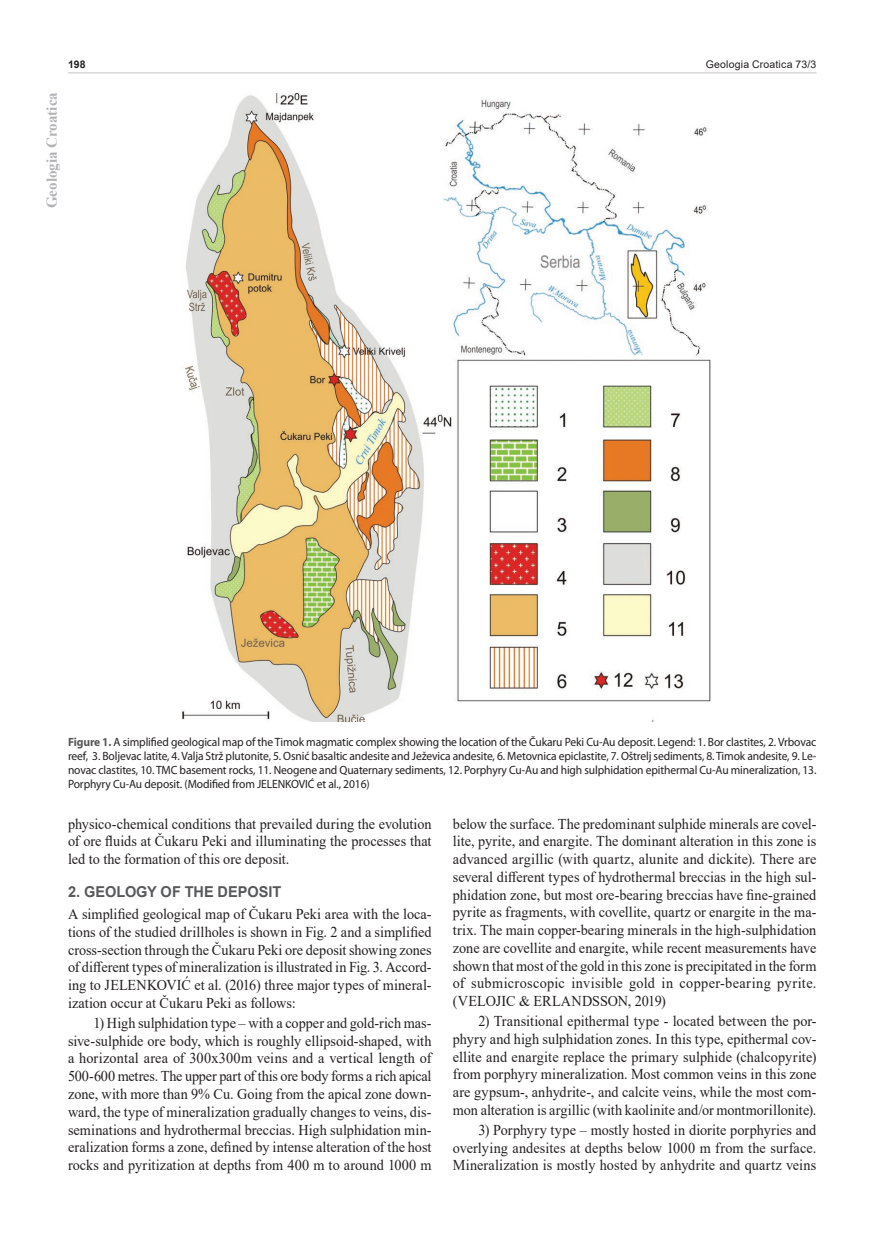
<style>
.page{position:relative;width:893px;height:1234px;background:#fff}
.page>*{position:absolute;margin:0;border:0;box-sizing:border-box;transform-origin:0 0}
.t1{font:15px/17.7px "Times New Roman";letter-spacing:.005em;color:#231f20;text-align:justify;scale:.95 1}
.t2{font:700 15px "Arial";color:#57585a}
.t3{font:700 15px "Times New Roman";color:#b2b3b7}
.t4{font:12px/14.1px "Myriad Pro";letter-spacing:-.01em;color:#231f20;text-align:justify;scale:.96 1}
.t5{font:10.5px "Arial";letter-spacing:.015em;color:#231f20}
.t6{font:700 10.5px "Arial";color:#231f20}
.s1{font-weight:700;color:#57585a}
</style>
<div class="page">
<hr style="left:68px;top:72px;width:748px;height:1px;background:#c7c8ca">
<img style="left:182px;top:94px;width:528px;height:627px">
<p class="t6" style="left:68px;top:57px;width:19px">198</p>
<p class="t5" style="left:706px;top:57px;width:112px">Geologia Croatica 73/3</p>
<p class="t3" style="left:41px;top:208px;width:118px;rotate:-90deg">Geologia Croatica</p>
<p class="t4" style="left:68px;top:734px;width:781px"><span class="s1">Figure 1.</span> A simplified geological map of the Timok magmatic complex showing the location of the Čukaru Peki Cu-Au deposit. Legend: 1. Bor clastites, 2. Vrbovac reef, 3. Boljevac latite, 4. Valja Strž plutonite, 5. Osnić basaltic andesite and Ježevica andesite, 6. Metovnica epiclastite, 7. Oštrelj sediments, 8. Timok andesite, 9. Le&shy;novac clastites, 10. TMC basement rocks, 11. Neogene and Quaternary sediments, 12. Porphyry Cu-Au and high sulphidation epithermal Cu-Au mineralization, 13.<br>Porphyry Cu-Au deposit. (Modified from JELENKOVIĆ et al., 2016)</p>
<p class="t1" style="left:68px;top:814px;width:384px">physico-chemical conditions that prevailed during the evolution of ore fluids at Čukaru Peki and illuminating the processes that led to the formation of this ore deposit.</p>
<p class="t2" style="left:68px;top:880px;width:215px">2. GEOLOGY OF THE DEPOSIT</p>
<p class="t1" style="left:68px;top:904px;width:384px">A simplified geological map of Čukaru Peki area with the loca&shy;tions of the studied drillholes is shown in Fig. 2 and a simplified cross-section through the Čukaru Peki ore deposit showing zones of different types of mineralization is illustrated in Fig. 3. Accord&shy;ing to JELENKOVIĆ et al. (2016) three major types of mineral&shy;ization occur at Čukaru Peki as follows:</p>
<p class="t1" style="left:68px;top:1013px;width:384px;text-indent:26px">1) High sulphidation type – with a copper and gold-rich mas&shy;sive-sulphide ore body, which is roughly ellipsoid-shaped, with a horizontal area of 300x300m veins and a vertical length of 500-600 metres. The upper part of this ore body forms a rich apical zone, with more than 9% Cu. Going from the apical zone down&shy;ward, the type of mineralization gradually changes to veins, dis&shy;seminations and hydrothermal breccias. High sulphidation min&shy;eralization forms a zone, defined by intense alteration of the host rocks and pyritization at depths from 400 m to around 1000 m</p>
<p class="t1" style="left:453px;top:814px;width:384px">below the surface. The predominant sulphide minerals are covel&shy;lite, pyrite, and enargite. The dominant alteration in this zone is advanced argillic (with quartz, alunite and dickite). There are several different types of hydrothermal breccias in the high sul&shy;phidation zone, but most ore-bearing breccias have fine-grained pyrite as fragments, with covellite, quartz or enargite in the ma&shy;trix. The main copper-bearing minerals in the high-sulphidation zone are covellite and enargite, while recent measurements have shown that most of the gold in this zone is precipitated in the form of submicroscopic invisible gold in copper-bearing pyrite. (VELOJIC &amp; ERLANDSSON, 2019)</p>
<p class="t1" style="left:453px;top:1011px;width:384px;text-indent:26px">2) Transitional epithermal type - located between the por&shy;phyry and high sulphidation zones. In this type, epithermal cov&shy;ellite and enargite replace the primary sulphide (chalcopyrite) from porphyry mineralization. Most common veins in this zone are gypsum-, anhydrite-, and calcite veins, while the most com&shy;mon alteration is argillic (with kaolinite and/or montmorillonite).</p>
<p class="t1" style="left:453px;top:1120px;width:384px;text-indent:26px">3) Porphyry type – mostly hosted in diorite porphyries and overlying andesites at depths below 1000 m from the surface.<br>Mineralization is mostly hosted by anhydrite and quartz veins</p>
</div>
